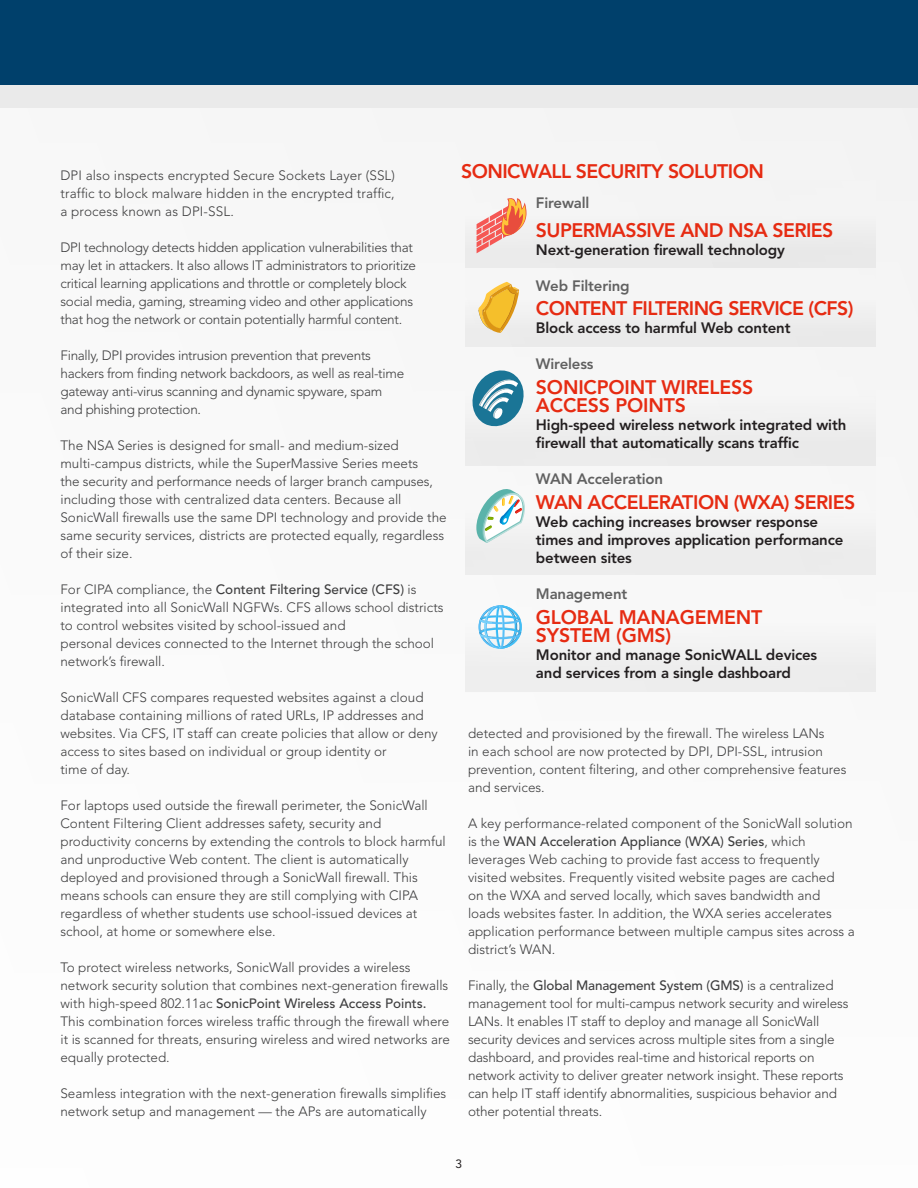
<style>
.page{position:relative;width:918px;height:1188px;background:#fff}
.page>*{position:absolute;margin:0;border:0;box-sizing:border-box;transform-origin:0 0}
.t1{font:800 19.5px "Avenir";letter-spacing:-.03em;color:#e62b12}
.t2{font:800 19.5px/18px "Avenir";letter-spacing:-.01em;color:#e62b12}
.t3{font:800 15px/18px "Avenir";letter-spacing:-.01em;color:#231f20}
.t4{font:800 15px "Avenir";letter-spacing:-.01em;color:#616161}
.t5{font:300 13.5px/18px "Avenir";color:#3e3e3f}
.t6{font:300 13.5px/18px "Avenir";letter-spacing:-.02em;color:#3e3e3f}
.t7{font:12px "Avenir";color:#231f20}
.s1{font-weight:500}
</style>
<div class="page">
<div style="left:0;top:84px;width:918px;height:24px;background:#eaeaea"></div>
<div style="left:0;top:0;width:918px;height:84px;background:#00406b"></div>
<div style="left:465px;top:576px;width:411px;height:116px;background:#f5f5f5"></div>
<div style="left:465px;top:465px;width:411px;height:110px;background:#f4f4f4"></div>
<div style="left:465px;top:349px;width:411px;height:116px;background:#f3f3f3"></div>
<div style="left:465px;top:268px;width:411px;height:79px;background:#f2f2f2"></div>
<div style="left:465px;top:180px;width:411px;height:88px;background:#f2f2f2"></div>
<svg style="left:472px;top:370px;width:52px;height:57px"></svg>
<svg style="left:478px;top:605px;width:44px;height:44px"></svg>
<svg style="left:478px;top:282px;width:41px;height:51px"></svg>
<svg style="left:477px;top:198px;width:49px;height:55px"></svg>
<svg style="left:476px;top:489px;width:49px;height:54px"></svg>
<p class="t5" style="left:60px;top:166px;width:336px;text-align:justify">DPI also inspects encrypted Secure Sockets Layer (SSL) traffic to block malware hidden in the encrypted traffic, a process known as DPI-SSL.</p>
<p class="t6" style="left:60px;top:238px;width:357px">DPI technology detects hidden application vulnerabilities that may let in attackers. It also allows IT administrators to prioritize critical learning applications and throttle or completely block social media, gaming, streaming video and other applications that hog the network or contain potentially harmful content.</p>
<p class="t6" style="left:60px;top:346px;width:345px">Finally, DPI provides intrusion prevention that prevents hackers from finding network backdoors, as well as real-time gateway anti-virus scanning and dynamic spyware, spam and phishing protection.</p>
<p class="t5" style="left:60px;top:436px;width:388px">The NSA Series is designed for small- and medium-sized multi-campus districts, while the SuperMassive Series meets<br>the security and performance needs of larger branch campuses, including those with centralized data centers. Because all SonicWall firewalls use the same DPI technology and provide the same security services, districts are protected equally, regardless of their size.</p>
<p class="t5" style="left:60px;top:580px;width:385px">For CIPA compliance, the <span class="s1">Content Filtering Service (CFS)</span> is integrated into all SonicWall NGFWs. CFS allows school districts to control websites visited by school-issued and<br>personal devices connected to the Internet through the school network’s firewall.</p>
<p class="t5" style="left:60px;top:688px;width:379px">SonicWall CFS compares requested websites against a cloud database containing millions of rated URLs, IP addresses and websites. Via CFS, IT staff can create policies that allow or deny access to sites based on individual or group identity or<br>time of day.</p>
<p class="t5" style="left:60px;top:796px;width:387px">For laptops used outside the firewall perimeter, the SonicWall Content Filtering Client addresses safety, security and productivity concerns by extending the controls to block harmful and unproductive Web content. The client is automatically deployed and provisioned through a SonicWall firewall. This means schools can ensure they are still complying with CIPA regardless of whether students use school-issued devices at school, at home or somewhere else.</p>
<p class="t5" style="left:60px;top:958px;width:391px">To protect wireless networks, SonicWall provides a wireless network security solution that combines next-generation firewalls with high-speed 802.11ac <span class="s1">SonicPoint Wireless Access Points.<br></span>This combination forces wireless traffic through the firewall where it is scanned for threats, ensuring wireless and wired networks are equally protected.</p>
<p class="t5" style="left:60px;top:1084px;width:387px">Seamless integration with the next-generation firewalls simplifies network setup and management — the APs are automatically</p>
<p class="t1" style="left:461px;top:160px;width:304px">SONICWALL SECURITY SOLUTION</p>
<p class="t4" style="left:536px;top:194px;width:55px">Firewall</p>
<p class="t1" style="left:536px;top:218px;width:299px">SUPERMASSIVE AND NSA SERIES</p>
<p class="t3" style="left:536px;top:240px;width:250px">Next-generation firewall technology</p>
<p class="t4" style="left:536px;top:277px;width:95px">Web Filtering</p>
<p class="t1" style="left:536px;top:297px;width:319px">CONTENT FILTERING SERVICE (CFS)</p>
<p class="t3" style="left:536px;top:319px;width:256px">Block access to harmful Web content</p>
<p class="t4" style="left:536px;top:355px;width:59px">Wireless</p>
<p class="t2" style="left:536px;top:378px;width:219px">SONICPOINT WIRELESS<br>ACCESS POINTS</p>
<p class="t3" style="left:536px;top:416px;width:312px">High-speed wireless network integrated with firewall that automatically scans traffic</p>
<p class="t4" style="left:536px;top:470px;width:129px">WAN Acceleration</p>
<p class="t1" style="left:536px;top:491px;width:321px">WAN ACCELERATION (WXA) SERIES</p>
<p class="t3" style="left:536px;top:513px;width:309px">Web caching increases browser response times and improves application performance between sites</p>
<p class="t4" style="left:536px;top:585px;width:93px">Management</p>
<p class="t2" style="left:536px;top:608px;width:228px">GLOBAL MANAGEMENT<br>SYSTEM (GMS)</p>
<p class="t3" style="left:536px;top:645px;width:283px">Monitor and manage SonicWALL devices and services from a single dashboard</p>
<p class="t5" style="left:468px;top:724px;width:380px">detected and provisioned by the firewall. The wireless LANs<br>in each school are now protected by DPI, DPI-SSL, intrusion prevention, content filtering, and other comprehensive features and services.</p>
<p class="t5" style="left:468px;top:814px;width:388px">A key performance-related component of the SonicWall solution is the <span class="s1">WAN Acceleration Appliance (WXA) Series</span>, which leverages Web caching to provide fast access to frequently visited websites. Frequently visited website pages are cached<br>on the WXA and served locally, which saves bandwidth and loads websites faster. In addition, the WXA series accelerates application performance between multiple campus sites across a district’s WAN.</p>
<p class="t5" style="left:468px;top:976px;width:382px">Finally, the <span class="s1">Global Management System (GMS)</span> is a centralized management tool for multi-campus network security and wireless LANs. It enables IT staff to deploy and manage all SonicWall security devices and services across multiple sites from a single dashboard, and provides real-time and historical reports on network activity to deliver greater network insight. These reports can help IT staff identify abnormalities, suspicious behavior and other potential threats.</p>
<p class="t7" style="left:456px;top:1157px;width:8px">3</p>
</div>
